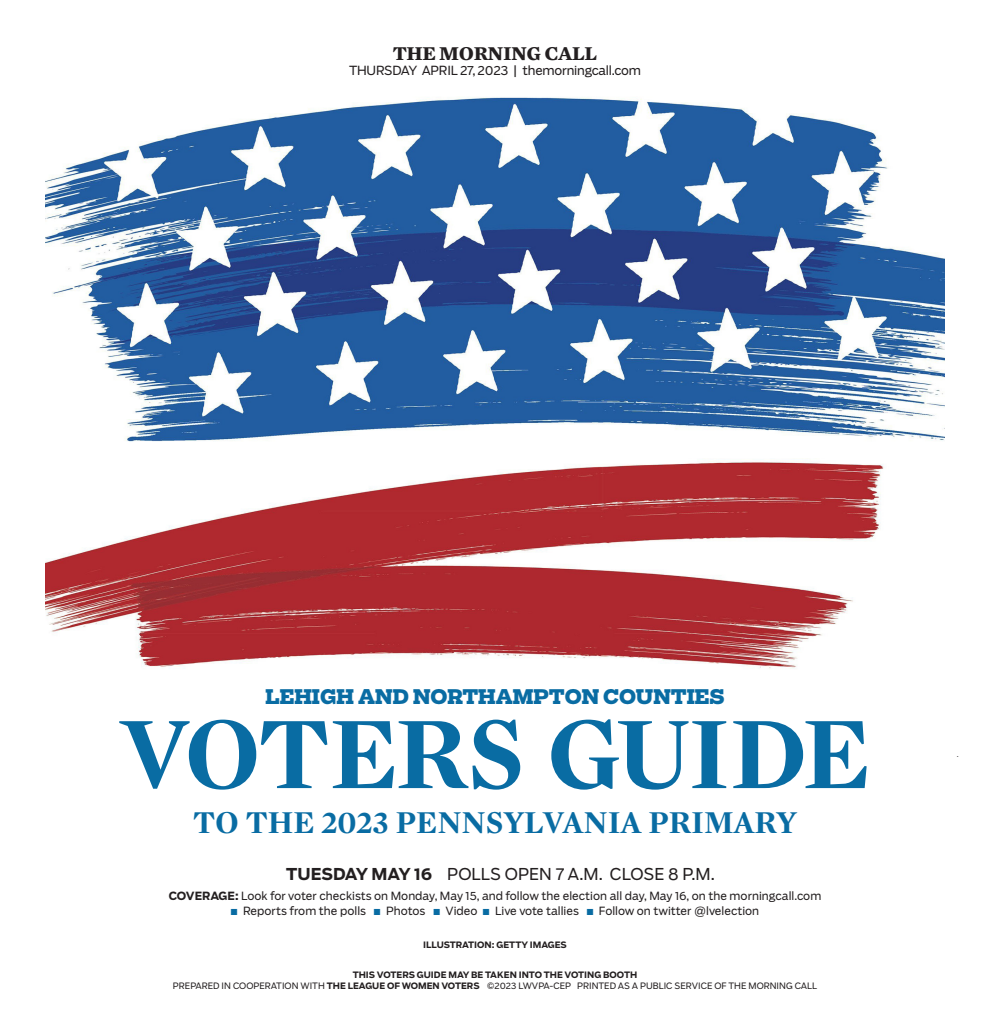
<style>
.page{position:relative;width:990px;height:1035px;background:#fff}
.page>*{position:absolute;margin:0;border:0;box-sizing:border-box;transform-origin:0 0}
.t1{font:700 105px "Mercury Display";letter-spacing:-.025em;color:#096ca3}
.t2{font:700 32.5px "Mercury Display";color:#096ca3}
.t3{font:800 20px "CT Boomer Serif";color:#096ca3}
.t4{font:700 20px "Mercury Text G4";letter-spacing:-.02em;color:#231f20}
.t5{font:16.25px "CT Boomer";color:#231f20}
.t6{font:12.5px "CT Boomer";letter-spacing:-.02em;color:#231f20}
.t7{font:11.25px "CT Boomer";color:#231f20}
.t8{font:8.75px "CT Boomer";color:#231f20}
.t9{font:700 8.75px "CT Boomer";color:#231f20}
.s1{font-weight:700}
.s2{color:#096ca3}
</style>
<div class="page">
<img style="left:45px;top:97px;width:900px;height:572px">
<p class="t4" style="left:393px;top:38px;width:206px">THE MORNING CALL</p>
<p class="t6" style="left:349px;top:63px;width:293px">THURSDAY APRIL 27, 2023 | themorningcall.com</p>
<p class="t3" style="left:265px;top:684px;width:461px">LEHIGH AND NORTHAMPTON COUNTIES</p>
<p class="t1" style="left:119px;top:676px;width:754px">VOTERS GUIDE</p>
<p class="t2" style="left:193px;top:799px;width:605px">TO THE 2023 PENNSYLVANIA PRIMARY</p>
<p class="t5" style="left:286px;top:865px;width:430px"><span class="s1">TUESDAY MAY 16</span> POLLS OPEN 7 A.M. CLOSE 8 P.M.</p>
<p class="t7" style="left:169px;top:890px;width:654px"><span class="s1">COVERAGE:</span> Look for voter checkists on Monday, May 15, and follow the election all day, May 16, on the morningcall.com</p>
<p class="t7" style="left:231px;top:905px;width:530px"><span class="s2">■</span> Reports from the polls <span class="s2">■</span> Photos <span class="s2">■</span> Video <span class="s2">■</span> Live vote tallies <span class="s2">■</span> Follow on twitter @lvelection</p>
<p class="t9" style="left:423px;top:939px;width:145px">ILLUSTRATION: GETTY IMAGES</p>
<p class="t9" style="left:353px;top:969px;width:286px">THIS VOTERS GUIDE MAY BE TAKEN INTO THE VOTING BOOTH</p>
<p class="t8" style="left:173px;top:981px;width:646px">PREPARED IN COOPERATION WITH <span class="s1">THE LEAGUE OF WOMEN VOTERS</span> ©2023 LWVPA-CEP PRINTED AS A PUBLIC SERVICE OF THE MORNING CALL</p>
</div>
